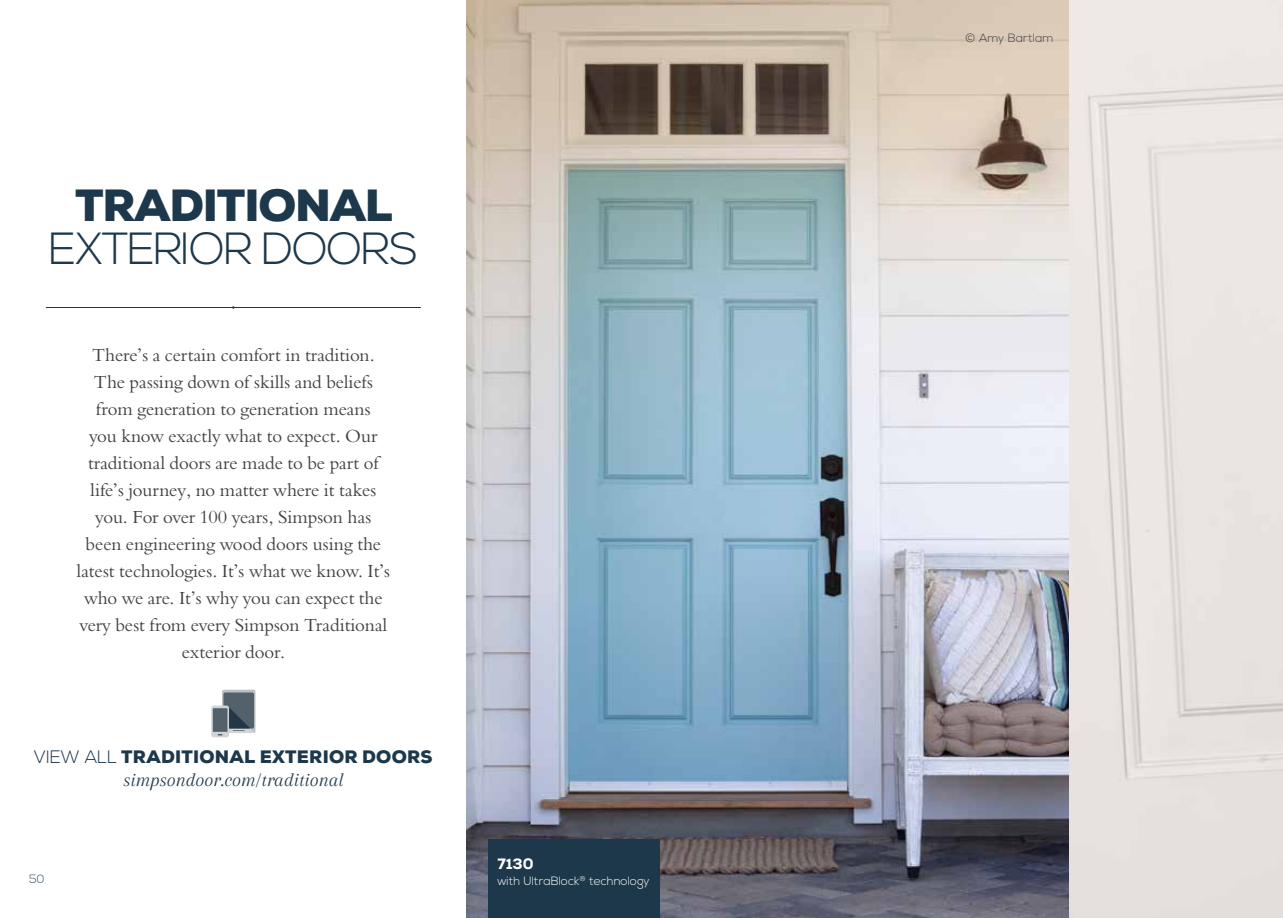
<style>
.page{position:relative;width:1283px;height:918px;background:#fff}
.page>*{position:absolute;margin:0;border:0;box-sizing:border-box;transform-origin:0 0}
.t1{font:300 45px "Nexa";letter-spacing:-.04em;color:#1e384b}
.t2{font:900 45px "Nexa";letter-spacing:-.025em;color:#1e384b}
.t3{font:italic 19.5px "Arapey";color:#1e384b}
.t4{font:18px/27px "Borgia Pro";color:#414042;text-align:center}
.t5{font:900 18px "Nexa";letter-spacing:.015em;color:#1e384b}
.t6{font:800 15px "Nexa";color:#fff}
.t7{font:300 12px "Nexa";color:#fff}
.t8{font:300 12px "Nexa";color:#414042}
.t9{font:300 12px "Nexa";color:#3d5567}
.s1{font-weight:300}
</style>
<div class="page">
<img style="left:467px;top:0;width:805px;height:918px">
<div style="left:488px;top:839px;width:171px;height:79px;background:#1e384b"></div>
<hr style="left:46px;top:307px;width:374px;height:1px;background:#1e384b">
<div style="left:1272px;top:0;width:10px;height:918px;background:#eae5e2"></div>
<svg style="left:222px;top:690px;width:33px;height:43px"></svg>
<div style="left:223px;top:693px;width:31px;height:36px;background:#53616d;border-radius:2px"></div>
<svg style="left:211px;top:706px;width:18px;height:31px"></svg>
<svg style="left:218px;top:707px;width:37px;height:28px"></svg>
<div style="left:213px;top:708px;width:14px;height:24px;background:#53616d"></div>
<h1 class="t2" style="left:75px;top:176px;width:319px">TRADITIONAL</h1>
<h1 class="t1" style="left:49px;top:223px;width:371px">EXTERIOR DOORS</h1>
<p class="t4" style="left:77px;top:342px;width:315px">There’s a certain comfort in tradition.<br>The passing down of skills and beliefs from generation to generation means<br>you know exactly what to expect. Our traditional doors are made to be part of life’s journey, no matter where it takes you. For over 100 years, Simpson has been engineering wood doors using the latest technologies. It’s what we know. It’s who we are. It’s why you can expect the very best from every Simpson Traditional exterior door.</p>
<p class="t5" style="left:34px;top:746px;width:400px"><span class="s1">VIEW ALL</span> TRADITIONAL EXTERIOR DOORS</p>
<p class="t3" style="left:123px;top:769px;width:222px">simpsondoor.com/traditional</p>
<p class="t9" style="left:29px;top:872px;width:17px">50</p>
<p class="t6" style="left:497px;top:854px;width:38px">7130</p>
<p class="t7" style="left:497px;top:874px;width:154px">with UltraBlock<sup>®</sup> technology</p>
<p class="t8" style="left:965px;top:31px;width:90px">© Amy Bartlam</p>
</div>
